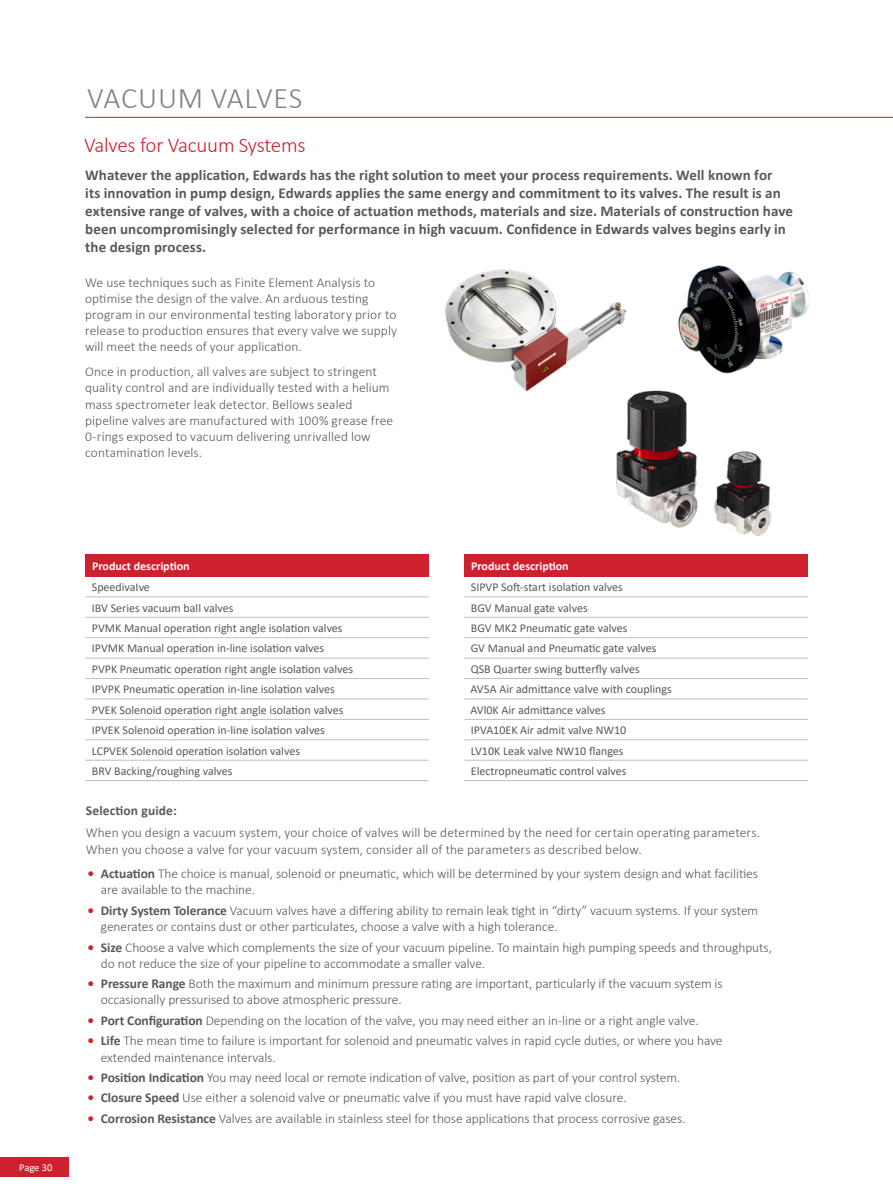
<style>
.page{position:relative;width:893px;height:1191px;background:#fff}
.page>*{position:absolute;margin:0;border:0;box-sizing:border-box;transform-origin:0 0}
.t1{font:300 30px "Calibri";letter-spacing:.025em;color:#808285}
.t2{font:300 21px "Calibri";letter-spacing:-.01em;color:#cf202e}
.t3{font:700 15px/18px "Calibri";letter-spacing:.005em;color:#58595b}
.t4{font:300 13.5px/16.2px "Calibri";letter-spacing:-.005em;color:#58595b}
.t5{font:700 13.5px "Calibri";letter-spacing:.01em;color:#58595b}
.t6{font:12px/20.4px "Calibri";color:#58595b}
.t7{font:700 12px "Calibri";color:#fff}
.t8{font:10.5px "Calibri";letter-spacing:-.005em;color:#fff}
.s1{font-weight:700;color:#cf202e}
.s2{font-weight:700}
</style>
<div class="page">
<img style="left:678px;top:265px;width:131px;height:109px">
<img style="left:616px;top:390px;width:156px;height:146px">
<img style="left:445px;top:269px;width:190px;height:125px">
<div style="left:0;top:1157px;width:68px;height:19px;background:#cf202e"></div>
<hr style="left:85px;top:117px;width:808px;height:1px;background:#cf202e">
<div style="left:85px;top:555px;width:344px;height:22px;background:#cf202e"></div>
<hr style="left:85px;top:596px;width:344px;height:1px;background:#bcbec0">
<hr style="left:85px;top:617px;width:344px;height:1px;background:#bcbec0">
<hr style="left:85px;top:637px;width:344px;height:1px;background:#bcbec0">
<hr style="left:85px;top:658px;width:344px;height:1px;background:#bcbec0">
<hr style="left:85px;top:678px;width:344px;height:1px;background:#bcbec0">
<hr style="left:85px;top:698px;width:344px;height:1px;background:#bcbec0">
<hr style="left:85px;top:719px;width:344px;height:1px;background:#bcbec0">
<hr style="left:85px;top:739px;width:344px;height:1px;background:#bcbec0">
<hr style="left:85px;top:760px;width:344px;height:1px;background:#bcbec0">
<hr style="left:85px;top:780px;width:344px;height:1px;background:#bcbec0">
<div style="left:464px;top:555px;width:344px;height:22px;background:#cf202e"></div>
<hr style="left:464px;top:596px;width:344px;height:1px;background:#bcbec0">
<hr style="left:464px;top:617px;width:344px;height:1px;background:#bcbec0">
<hr style="left:464px;top:637px;width:344px;height:1px;background:#bcbec0">
<hr style="left:464px;top:658px;width:344px;height:1px;background:#bcbec0">
<hr style="left:464px;top:678px;width:344px;height:1px;background:#bcbec0">
<hr style="left:464px;top:698px;width:344px;height:1px;background:#bcbec0">
<hr style="left:464px;top:719px;width:344px;height:1px;background:#bcbec0">
<hr style="left:464px;top:739px;width:344px;height:1px;background:#bcbec0">
<hr style="left:464px;top:760px;width:344px;height:1px;background:#bcbec0">
<hr style="left:464px;top:780px;width:344px;height:1px;background:#bcbec0">
<h1 class="t1" style="left:87px;top:79px;width:216px">VACUUM VALVES</h1>
<h2 class="t2" style="left:84px;top:132px;width:223px">Valves for Vacuum Systems</h2>
<p class="t3" style="left:85px;top:165px;width:709px">Whatever the application, Edwards has the right solution to meet your process requirements. Well known for<br>its innovation in pump design, Edwards applies the same energy and commitment to its valves. The result is an extensive range of valves, with a choice of actuation methods, materials and size. Materials of construction have been uncompromisingly selected for performance in high vacuum. Confidence in Edwards valves begins early in the design process.</p>
<p class="t4" style="left:85px;top:274px;width:314px">We use techniques such as Finite Element Analysis to optimise the design of the valve. An arduous testing program in our environmental testing laboratory prior to release to production ensures that every valve we supply will meet the needs of your application.</p>
<p class="t4" style="left:85px;top:363px;width:310px">Once in production, all valves are subject to stringent quality control and are individually tested with a helium mass spectrometer leak detector. Bellows sealed pipeline valves are manufactured with 100% grease free 0-rings exposed to vacuum delivering unrivalled low contamination levels.</p>
<p class="t8" style="left:19px;top:1159px;width:35px">Page 30</p>
<p class="t7" style="left:92px;top:557px;width:99px">Product description</p>
<p class="t6" style="left:92px;top:576px;width:263px">SpeedivaIve<br>IBV Series vacuum ball valves<br>PVMK Manual operation right angle isolation valves IPVMK Manual operation in-line isolation valves<br>PVPK Pneumatic operation right angle isolation valves IPVPK Pneumatic operation in-line isolation valves PVEK Solenoid operation right angle isolation valves IPVEK Solenoid operation in-line isolation valves LCPVEK Solenoid operation isolation valves<br>BRV Backing/roughing valves</p>
<p class="t7" style="left:471px;top:557px;width:99px">Product description</p>
<p class="t6" style="left:470px;top:576px;width:203px">SIPVP Soft-start isolation valves<br>BGV Manual gate valves<br>BGV MK2 Pneumatic gate valves<br>GV Manual and Pneumatic gate valves<br>QSB Quarter swing butterfly valves<br>AV5A Air admittance valve with couplings<br>AVl0K Air admittance valves<br>IPVA10EK Air admit valve NW10<br>LV10K Leak valve NW10 flanges<br>Electropneumatic control valves</p>
<p class="t5" style="left:86px;top:800px;width:93px">Selection guide:</p>
<p class="t4" style="left:86px;top:824px;width:676px">When you design a vacuum system, your choice of valves will be determined by the need for certain operating parameters.<br>When you choose a valve for your vacuum system, consider all of the parameters as described below.</p>
<p class="t4" style="left:101px;top:865px;width:659px;text-indent:-14px"><span class="s1">•</span> <span class="s2">Actuation</span> The choice is manual, solenoid or pneumatic, which will be determined by your system design and what facilities are available to the machine.</p>
<p class="t4" style="left:101px;top:902px;width:659px;text-indent:-14px"><span class="s1">•</span> <span class="s2">Dirty System Tolerance</span> Vacuum valves have a differing ability to remain leak tight in “dirty” vacuum systems. If your system generates or contains dust or other particulates, choose a valve with a high tolerance.</p>
<p class="t4" style="left:101px;top:939px;width:673px;text-indent:-14px"><span class="s1">•</span> <span class="s2">Size</span> Choose a valve which complements the size of your vacuum pipeline. To maintain high pumping speeds and throughputs, do not reduce the size of your pipeline to accommodate a smaller valve.</p>
<p class="t4" style="left:101px;top:975px;width:623px;text-indent:-14px"><span class="s1">•</span> <span class="s2">Pressure Range</span> Both the maximum and minimum pressure rating are important, particularly if the vacuum system is occasionally pressurised to above atmospheric pressure.</p>
<p class="t4" style="left:87px;top:1012px;width:613px"><span class="s1">•</span> <span class="s2">Port Configuration</span> Depending on the location of the valve, you may need either an in-line or a right angle valve.</p>
<p class="t4" style="left:101px;top:1032px;width:623px;text-indent:-14px"><span class="s1">•</span> <span class="s2">Life</span> The mean time to failure is important for solenoid and pneumatic valves in rapid cycle duties, or where you have extended maintenance intervals.</p>
<p class="t4" style="left:87px;top:1069px;width:595px"><span class="s1">•</span> <span class="s2">Position Indication</span> You may need local or remote indication of valve, position as part of your control system.</p>
<p class="t4" style="left:87px;top:1089px;width:541px"><span class="s1">•</span> <span class="s2">Closure Speed</span> Use either a solenoid valve or pneumatic valve if you must have rapid valve closure.</p>
<p class="t4" style="left:87px;top:1110px;width:600px"><span class="s1">•</span> <span class="s2">Corrosion Resistance</span> Valves are available in stainless steel for those applications that process corrosive gases.</p>
</div>
